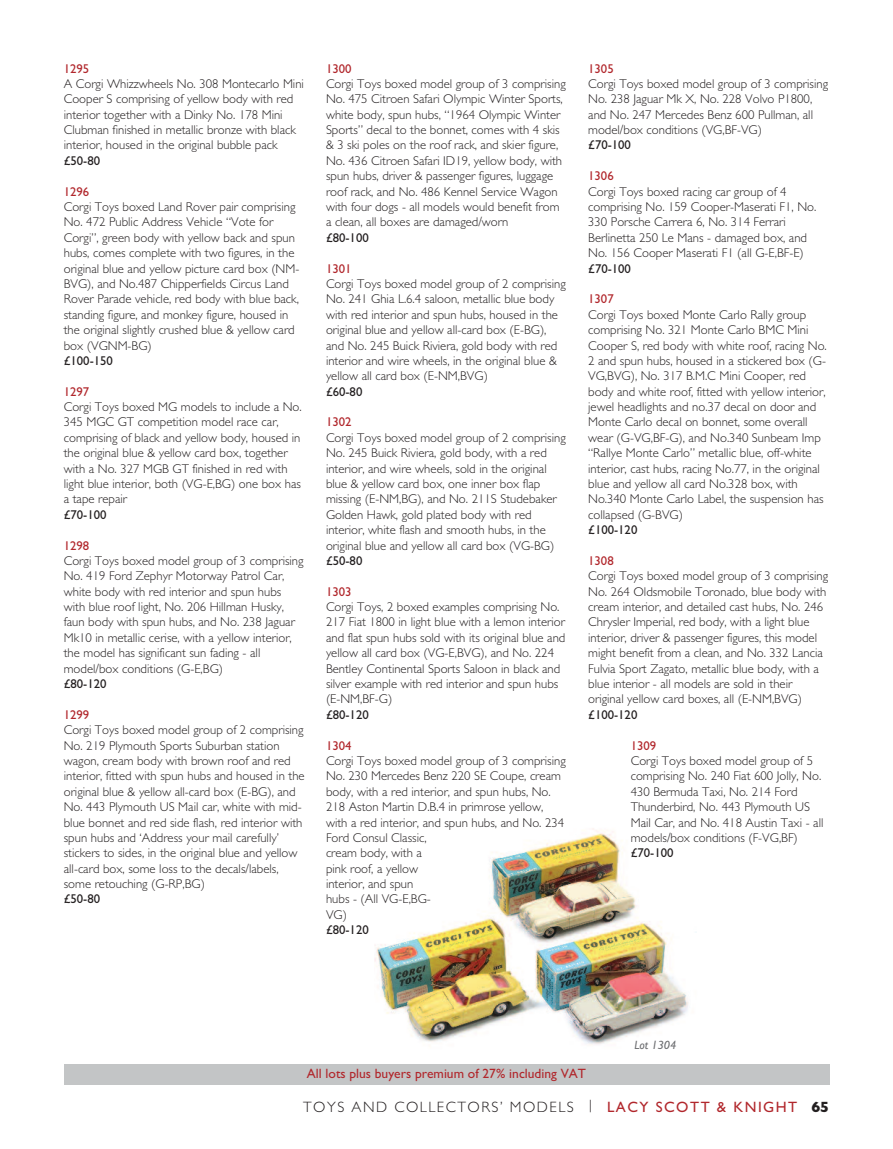
<style>
.page{position:relative;width:893px;height:1149px;background:#fff}
.page>*{position:absolute;margin:0;border:0;box-sizing:border-box;transform-origin:0 0}
.t1{font:300 15px "M Gill Sans";letter-spacing:.1em;color:#231f20}
.t2{font:13.5px "M Gill Sans";color:#b1272c}
.t3{font:300 12.75px/15.3px "M Gill Sans";color:#231f20}
.t4{font:12.75px "M Gill Sans";color:#231f20}
.t5{font:12.75px "M Gill Sans";color:#b1272c}
.t6{font:italic 12px "Gill Sans";color:#6c6d70}
.s1{font-weight:400;color:#b1272c}
.s2{font-family:"Gill Sans";font-weight:700}
</style>
<div class="page">
<img style="left:374px;top:828px;width:314px;height:217px">
<div style="left:64px;top:1064px;width:765px;height:20px;background:#c3c5c6"></div>
<p class="t5" style="left:64px;top:64px;width:27px">1295</p>
<p class="t3" style="left:64px;top:77px;width:242px">A Corgi Whizzwheels No. 308 Montecarlo Mini Cooper S comprising of yellow body with red interior together with a Dinky No. 178 Mini Clubman finished in metallic bronze with black interior, housed in the original bubble pack</p>
<p class="t4" style="left:64px;top:156px;width:38px">£50-80</p>
<p class="t5" style="left:64px;top:187px;width:27px">1296</p>
<p class="t3" style="left:64px;top:200px;width:237px">Corgi Toys boxed Land Rover pair comprising No. 472 Public Address Vehicle “Vote for Corgi”, green body with yellow back and spun hubs, comes complete with two figures, in the original blue and yellow picture card box (NM-BVG), and No.487 Chipperfields Circus Land Rover Parade vehicle, red body with blue back, standing figure, and monkey figure, housed in the original slightly crushed blue &amp; yellow card box (VGNM-BG)</p>
<p class="t4" style="left:64px;top:356px;width:51px">£100-150</p>
<p class="t5" style="left:64px;top:387px;width:27px">1297</p>
<p class="t3" style="left:64px;top:400px;width:239px">Corgi Toys boxed MG models to include a No.<br>345 MGC GT competition model race car, comprising of black and yellow body, housed in the original blue &amp; yellow card box, together with a No. 327 MGB GT finished in red with light blue interior, both (VG-E,BG) one box has a tape repair</p>
<p class="t4" style="left:64px;top:510px;width:44px">£70-100</p>
<p class="t5" style="left:64px;top:540px;width:27px">1298</p>
<p class="t3" style="left:64px;top:554px;width:241px">Corgi Toys boxed model group of 3 comprising No. 419 Ford Zephyr Motorway Patrol Car, white body with red interior and spun hubs with blue roof light, No. 206 Hillman Husky, faun body with spun hubs, and No. 238 Jaguar Mk10 in metallic cerise, with a yellow interior, the model has significant sun fading - all model/box conditions (G-E,BG)</p>
<p class="t4" style="left:64px;top:679px;width:44px">£80-120</p>
<p class="t5" style="left:64px;top:710px;width:27px">1299</p>
<p class="t3" style="left:64px;top:723px;width:242px">Corgi Toys boxed model group of 2 comprising No. 219 Plymouth Sports Suburban station wagon, cream body with brown roof and red interior, fitted with spun hubs and housed in the original blue &amp; yellow all-card box (E-BG), and No. 443 Plymouth US Mail car, white with mid&shy;blue bonnet and red side flash, red interior with spun hubs and ‘Address your mail carefully’ stickers to sides, in the original blue and yellow all-card box, some loss to the decals/labels, some retouching (G-RP,BG)</p>
<p class="t4" style="left:64px;top:894px;width:38px">£50-80</p>
<p class="t5" style="left:326px;top:64px;width:27px">1300</p>
<p class="t3" style="left:326px;top:77px;width:241px">Corgi Toys boxed model group of 3 comprising No. 475 Citroen Safari Olympic Winter Sports, white body, spun hubs, “1964 Olympic Winter Sports” decal to the bonnet, comes with 4 skis &amp; 3 ski poles on the roof rack, and skier figure, No. 436 Citroen Safari ID19, yellow body, with spun hubs, driver &amp; passenger figures, luggage roof rack, and No. 486 Kennel Service Wagon with four dogs - all models would benefit from a clean, all boxes are damaged/worn</p>
<p class="t4" style="left:326px;top:233px;width:44px">£80-100</p>
<p class="t5" style="left:326px;top:264px;width:27px">1301</p>
<p class="t3" style="left:326px;top:277px;width:241px">Corgi Toys boxed model group of 2 comprising No. 241 Ghia L.6.4 saloon, metallic blue body with red interior and spun hubs, housed in the original blue and yellow all-card box (E-BG), and No. 245 Buick Riviera, gold body with red interior and wire wheels, in the original blue &amp; yellow all card box (E-NM,BVG)</p>
<p class="t4" style="left:326px;top:387px;width:38px">£60-80</p>
<p class="t5" style="left:326px;top:417px;width:27px">1302</p>
<p class="t3" style="left:326px;top:431px;width:241px">Corgi Toys boxed model group of 2 comprising No. 245 Buick Riviera, gold body, with a red interior, and wire wheels, sold in the original blue &amp; yellow card box, one inner box flap missing (E-NM,BG), and No. 211S Studebaker Golden Hawk, gold plated body with red interior, white flash and smooth hubs, in the original blue and yellow all card box (VG-BG)</p>
<p class="t4" style="left:326px;top:556px;width:38px">£50-80</p>
<p class="t5" style="left:326px;top:587px;width:27px">1303</p>
<p class="t3" style="left:326px;top:600px;width:241px">Corgi Toys, 2 boxed examples comprising No.<br>217 Fiat 1800 in light blue with a lemon interior and flat spun hubs sold with its original blue and yellow all card box (VG-E,BVG), and No. 224<br>Bentley Continental Sports Saloon in black and silver example with red interior and spun hubs (E-NM,BF-G)</p>
<p class="t4" style="left:326px;top:710px;width:44px">£80-120</p>
<p class="t5" style="left:326px;top:740px;width:27px">1304</p>
<p class="t3" style="left:326px;top:754px;width:241px">Corgi Toys boxed model group of 3 comprising<br>No. 230 Mercedes Benz 220 SE Coupe, cream body, with a red interior, and spun hubs, No.<br>218 Aston Martin D.B.4 in primrose yellow, with a red interior, and spun hubs, and No. 234<br>Ford Consul Classic,<br>cream body, with a<br>pink roof, a yellow<br>interior, and spun<br>hubs - (All VG-E,BG-<br>VG)</p>
<p class="t4" style="left:326px;top:925px;width:44px">£80-120</p>
<p class="t5" style="left:588px;top:64px;width:27px">1305</p>
<p class="t3" style="left:588px;top:77px;width:241px">Corgi Toys boxed model group of 3 comprising No. 238 Jaguar Mk X, No. 228 Volvo P1800, and No. 247 Mercedes Benz 600 Pullman, all model/box conditions (VG,BF-VG)</p>
<p class="t4" style="left:588px;top:141px;width:44px">£70-100</p>
<p class="t5" style="left:588px;top:171px;width:27px">1306</p>
<p class="t3" style="left:588px;top:185px;width:230px">Corgi Toys boxed racing car group of 4 comprising No. 159 Cooper-Maserati F1, No.<br>330 Porsche Carrera 6, No. 314 Ferrari Berlinetta 250 Le Mans - damaged box, and No. 156 Cooper Maserati F1 (all G-E,BF-E)</p>
<p class="t4" style="left:588px;top:264px;width:44px">£70-100</p>
<p class="t5" style="left:588px;top:294px;width:27px">1307</p>
<p class="t3" style="left:588px;top:308px;width:240px">Corgi Toys boxed Monte Carlo Rally group comprising No. 321 Monte Carlo BMC Mini Cooper S, red body with white roof, racing No.<br>2 and spun hubs, housed in a stickered box (G-VG,BVG), No. 317 B.M.C Mini Cooper, red body and white roof, fitted with yellow interior, jewel headlights and no.37 decal on door and Monte Carlo decal on bonnet, some overall wear (G-VG,BF-G), and No.340 Sunbeam Imp “Rallye Monte Carlo” metallic blue, off-white interior, cast hubs, racing No.77, in the original blue and yellow all card No.328 box, with No.340 Monte Carlo Label, the suspension has collapsed (G-BVG)</p>
<p class="t4" style="left:588px;top:525px;width:51px">£100-120</p>
<p class="t5" style="left:588px;top:556px;width:27px">1308</p>
<p class="t3" style="left:588px;top:569px;width:241px">Corgi Toys boxed model group of 3 comprising No. 264 Oldsmobile Toronado, blue body with cream interior, and detailed cast hubs, No. 246<br>Chrysler Imperial, red body, with a light blue interior, driver &amp; passenger figures, this model might benefit from a clean, and No. 332 Lancia Fulvia Sport Zagato, metallic blue body, with a blue interior - all models are sold in their original yellow card boxes, all (E-NM,BVG)</p>
<p class="t4" style="left:588px;top:710px;width:51px">£100-120</p>
<p class="t5" style="left:631px;top:740px;width:27px">1309</p>
<p class="t3" style="left:631px;top:754px;width:194px">Corgi Toys boxed model group of 5 comprising No. 240 Fiat 600 Jolly, No.<br>430 Bermuda Taxi, No. 214 Ford Thunderbird, No. 443 Plymouth US Mail Car, and No. 418 Austin Taxi - all models/box conditions (F-VG,BF)</p>
<p class="t4" style="left:631px;top:848px;width:44px">£70-100</p>
<p class="t6" style="left:634px;top:1037px;width:44px">Lot 1304</p>
<p class="t2" style="left:307px;top:1068px;width:281px">All lots plus buyers premium of 27% including VAT</p>
<p class="t1" style="left:303px;top:1101px;width:528px">TOYS AND COLLECTORS’ MODELS | <span class="s1">LACY SCOTT &amp; KNIGHT</span> <span class="s2">65</span></p>
</div>
